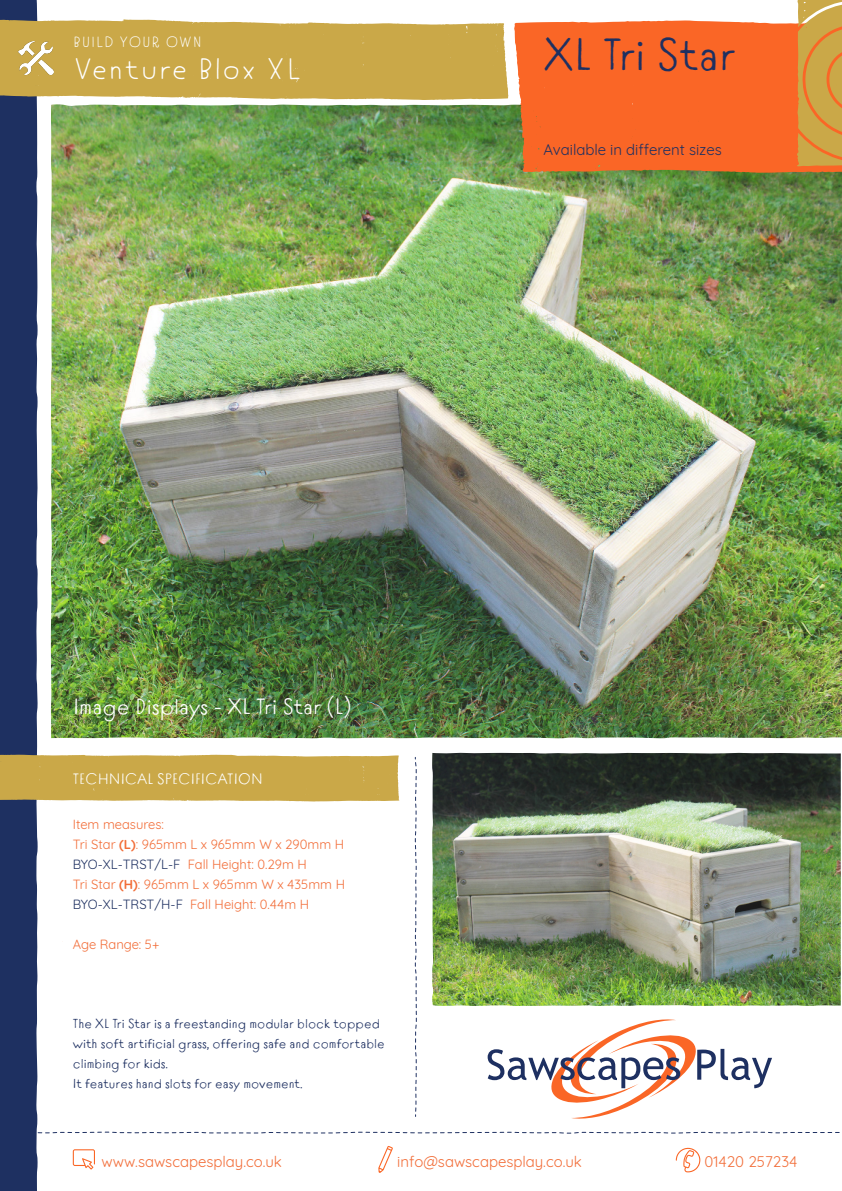
<style>
.page{position:relative;width:842px;height:1191px;background:#fff}
.page>*{position:absolute;margin:0;border:0;box-sizing:border-box;transform-origin:0 0}
.t1{font:45px "Tomarik Introvert";color:#1e3061}
.t2{font:30px "Tomarik Extrovert";color:#fff}
.t3{font:22px "Tomarik Introvert";color:#fff}
.t4{font:15px "Quicksand";color:#f26d38}
.t5{font:15px "Quicksand";color:#1e3061}
.t6{font:15px "Tomarik Introvert";color:#fff}
.t7{font:15px "Tomarik Extrovert";color:#fff}
.t8{font:13px "Quicksand";color:#f26d38}
.t9{font:13px/20px "Tomarik Introvert";color:#1e3061}
.s1{font-weight:700}
.s2{color:#1e3061}
</style>
<div class="page">
<div style="left:0;top:0;width:38px;height:1191px;background:#1e3061"></div>
<svg style="left:0;top:1131px;width:840px;height:3px"></svg>
<svg style="left:0;top:18px;width:508px;height:82px;background:#cdae56"></svg>
<svg style="left:414px;top:757px;width:3px;height:360px"></svg>
<svg style="left:0;top:753px;width:399px;height:48px;background:#ccac53"></svg>
<svg style="left:73px;top:1149px;width:22px;height:20px"></svg>
<svg style="left:378px;top:1146px;width:15px;height:26px"></svg>
<svg style="left:676px;top:1147px;width:24px;height:25px"></svg>
<svg style="left:488px;top:1019px;width:284px;height:100px"></svg>
<img style="left:17px;top:40px;width:37px;height:37px">
<img style="left:51px;top:105px;width:791px;height:633px">
<img style="left:432px;top:753px;width:409px;height:253px">
<div style="left:514px;top:20px;width:328px;height:155px;background:#fa6626"></div>
<svg style="left:797px;top:0;width:45px;height:166px;background:#d0a147"></svg>
<p class="t7" style="left:73px;top:30px;width:130px">BUILD YOUR OWN</p>
<h2 class="t2" style="left:73px;top:44px;width:231px">Venture Blox XL</h2>
<p class="t1" style="left:544px;top:17px;width:194px">XL Tri Star</p>
<p class="t5" style="left:544px;top:138px;width:180px">Available in different sizes</p>
<p class="t3" style="left:73px;top:687px;width:280px">Image Displays - XL Tri Star (L)</p>
<p class="t6" style="left:73px;top:765px;width:192px">TECHNICAL SPECIFICATION</p>
<p class="t8" style="left:73px;top:814px;width:93px">Item measures:</p>
<p class="t8" style="left:73px;top:834px;width:273px">Tri Star <span class="s1">(L)</span>: 965mm L x 965mm W x 290mm H</p>
<p class="t8" style="left:73px;top:854px;width:235px"><span class="s2">BYO-XL-TRST/L-F</span> Fall Height: 0.29m H</p>
<p class="t8" style="left:73px;top:874px;width:274px">Tri Star <span class="s1">(H)</span>: 965mm L x 965mm W x 435mm H</p>
<p class="t8" style="left:73px;top:894px;width:238px"><span class="s2">BYO-XL-TRST/H-F</span> Fall Height: 0.44m H</p>
<p class="t8" style="left:73px;top:934px;width:88px">Age Range: 5+</p>
<p class="t9" style="left:73px;top:1012px;width:314px">The XL Tri Star is a freestanding modular block topped with soft artificial grass, offering safe and comfortable climbing for kids.</p>
<p class="t9" style="left:73px;top:1072px;width:231px">It features hand slots for easy movement.</p>
<p class="t4" style="left:101px;top:1149px;width:182px">www.sawscapesplay.co.uk</p>
<p class="t4" style="left:397px;top:1149px;width:186px">info@sawscapesplay.co.uk</p>
<p class="t4" style="left:704px;top:1150px;width:94px">01420 257234</p>
</div>
